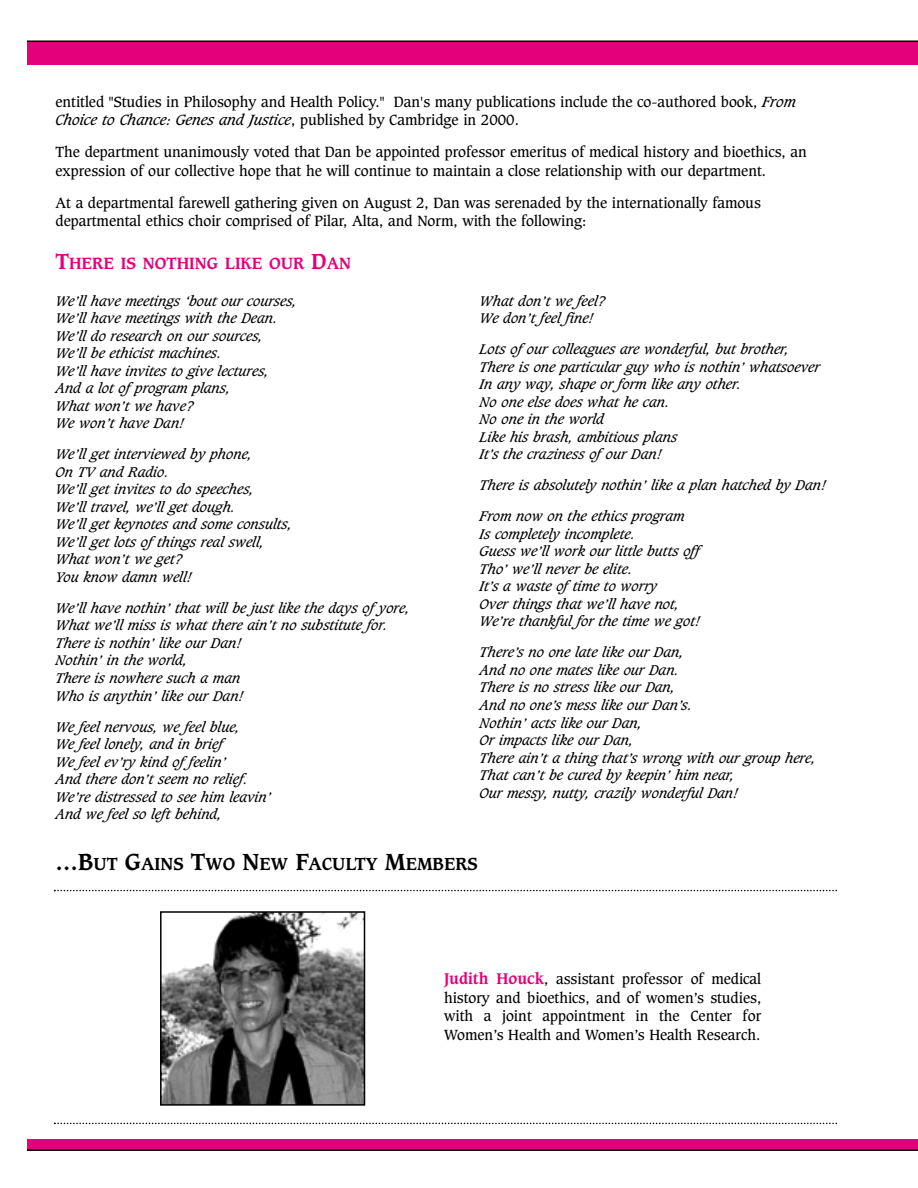
<style>
.page{position:relative;width:918px;height:1188px;background:#fff}
.page>*{position:absolute;margin:0;border:0;box-sizing:border-box;transform-origin:0 0}
.t1{font:700 16.8px "Caxton";color:#000}
.t2{font:700 15.75px "Caxton";color:#e3007a}
.t3{font:14.25px/18.5px "Caxton";color:#000}
.t4{font:italic 13.5px/17.5px "Caxton";color:#000}
.s1{font-style:italic}
.s2{font-size:21px}
.s3{font-size:22.5px}
.s4{font-weight:700;font-size:15px;color:#e3007a}
</style>
<div class="page">
<div style="left:27px;top:41px;width:891px;height:23px;background:#e3007a"></div>
<hr style="left:27px;top:40px;width:891px;height:2px;background:#000">
<div style="left:27px;top:1139px;width:891px;height:11px;background:#e3007a"></div>
<hr style="left:27px;top:1149px;width:891px;height:2px;background:#000">
<svg style="left:54px;top:890px;width:783px;height:1px"></svg>
<svg style="left:54px;top:1123px;width:783px;height:1px"></svg>
<img style="left:163px;top:914px;width:199px;height:189px">
<div style="left:160px;top:911px;width:205px;height:195px;border:2px solid #000"></div>
<p class="t3" style="left:56px;top:93px;width:742px">entitled "Studies in Philosophy and Health Policy." Dan's many publications include the co-authored book, <span class="s1">From<br>Choice to Chance: Genes and Justice</span>, published by Cambridge in 2000.</p>
<p class="t3" style="left:56px;top:144px;width:753px">The department unanimously voted that Dan be appointed professor emeritus of medical history and bioethics, an expression of our collective hope that he will continue to maintain a close relationship with our department.</p>
<p class="t3" style="left:56px;top:194px;width:707px">At a departmental farewell gathering given on August 2, Dan was serenaded by the internationally famous departmental ethics choir comprised of Pilar, Alta, and Norm, with the following:</p>
<p class="t2" style="left:56px;top:256px;width:297px"><span class="s2">T</span>HERE IS NOTHING LIKE OUR <span class="s2">D</span>AN</p>
<p class="t4" style="left:480px;top:293px;width:128px">What don’t we feel?<br>We don’t feel fine!</p>
<p class="t4" style="left:480px;top:341px;width:342px">Lots ofour colleagues are wonderful, but brother, There is one particular guy who is nothin’ whatsoever In any way, shape or form like any other.<br>No one else does what he can.<br>No one in the world<br>Like his brash, ambitious plans<br>It’s the craziness ofour Dan!</p>
<p class="t4" style="left:480px;top:478px;width:348px">There is absolutely nothin’ like a plan hatched by Dan!</p>
<p class="t4" style="left:480px;top:509px;width:230px">From now on the ethics program<br>Is completely incomplete.<br>Guess we’ll work our little butts off<br>Tho’ we’ll never be elite.<br>It’s a waste oftime to worry<br>Over things that we’ll have not,<br>We’re thankful for the time we got!</p>
<p class="t4" style="left:480px;top:645px;width:338px">There’s no one late like our Dan,<br>And no one mates like our Dan.<br>There is no stress like our Dan,<br>And no one’s mess like our Dan’s.<br>Nothin’ acts like our Dan,<br>Or impacts like our Dan,<br>There ain’t a thing that’s wrong with our group here, That can’t be cured by keepin’ him near,<br>Our messy, nutty, crazily wonderful Dan!</p>
<p class="t4" style="left:56px;top:293px;width:243px">We’ll have meetings ‘bout our courses,<br>We’ll have meetings with the Dean.<br>We’ll do research on our sources,<br>We’ll be ethicist machines.<br>We’ll have invites to give lectures,<br>And a lot ofprogram plans,<br>What won’t we have?<br>We won’t have Dan!</p>
<p class="t4" style="left:56px;top:447px;width:238px">We’ll get interviewed by phone,<br>On TV and Radio.<br>We’ll get invites to do speeches,<br>We’ll travel, we’ll get dough.<br>We’ll get keynotes and some consults,<br>We’ll get lots ofthings real swell,<br>What won’t we get?<br>You know damn well!</p>
<p class="t4" style="left:56px;top:600px;width:356px">We’ll have nothin’ that will be just like the days ofyore, What we’ll miss is what there ain’t no substitute for.<br>There is nothin’ like our Dan!<br>Nothin’ in the world,<br>There is nowhere such a man<br>Who is anythin’ like our Dan!</p>
<p class="t4" style="left:56px;top:719px;width:217px">We feel nervous, we feel blue,<br>We feel lonely, and in brief<br>We feel ev’ry kind offeelin’<br>And there don’t seem no relief.<br>We’re distressed to see him leavin’<br>And we feel so left behind,</p>
<p class="t1" style="left:56px;top:856px;width:424px"><span class="s3">…B</span>UT <span class="s3">G</span>AINS <span class="s3">T</span>WO <span class="s3">N</span>EW <span class="s3">F</span>ACULTY <span class="s3">M</span>EMBERS</p>
<p class="t3" style="left:444px;top:970px;width:319px;text-align:justify"><span class="s4">Judith Houck</span>, assistant professor of medical history and bioethics, and of women’s studies, with a joint appointment in the Center for Women’s Health and Women’s Health Research.</p>
</div>
